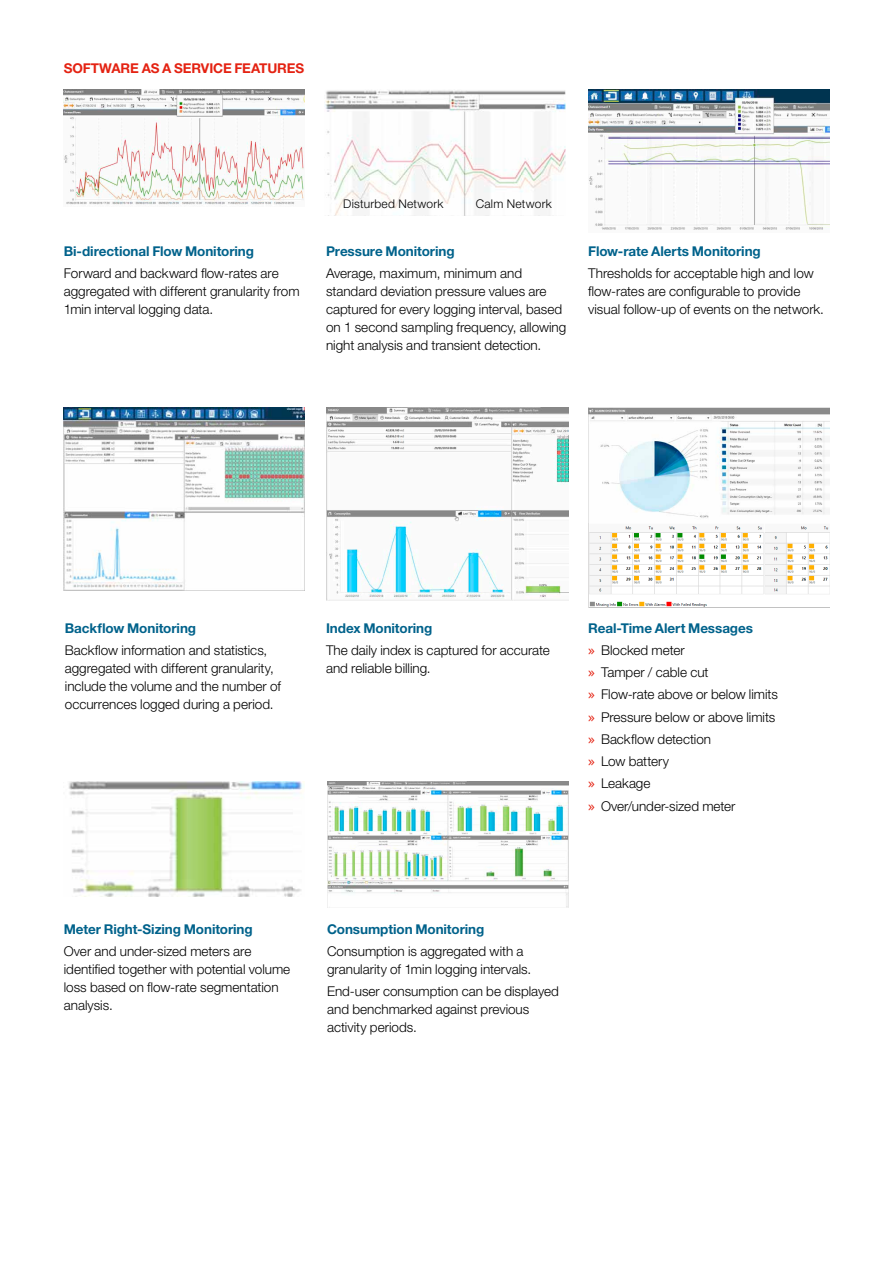
<style>
.page{position:relative;width:893px;height:1263px;background:#fff}
.page>*{position:absolute;margin:0;border:0;box-sizing:border-box;transform-origin:0 0}
.Body_Copy_9_12{font:300 13.5px/18px "Helvetica Neue LT Std";color:#000}
.Section_Subhead{font:700 13.5px "Helvetica Neue LT Std";letter-spacing:-.005em;color:#00628b}
.Section_Title{font:700 13.5px "Helvetica Neue LT Std";letter-spacing:-.01em;color:#e42212}
.t1{font:300 12px "Helvetica Neue LT Std";letter-spacing:.02em;color:#000}
.s1{font-family:"Lucida Grande";font-weight:400;color:#e42212}
</style>
<div class="page">
<img style="left:64px;top:89px;width:241px;height:116px">
<img style="left:325px;top:90px;width:241px;height:125px">
<img style="left:588px;top:408px;width:241px;height:116px">
<img style="left:588px;top:524px;width:241px;height:84px">
<img style="left:64px;top:408px;width:241px;height:183px">
<img style="left:588px;top:89px;width:241px;height:141px">
<img style="left:68px;top:782px;width:236px;height:114px">
<img style="left:327px;top:782px;width:241px;height:125px">
<img style="left:326px;top:408px;width:242px;height:193px">
<p class="Section_Title" style="left:64px;top:60px;width:242px">SOFTWARE AS A SERVICE FEATURES</p>
<p class="Section_Subhead" style="left:64px;top:242px;width:192px">Bi-directional Flow Monitoring</p>
<p class="Body_Copy_9_12" style="left:64px;top:264px;width:237px">Forward and backward flow-rates are aggregated with different granularity from<br>1min interval logging data.</p>
<p class="t1" style="left:343px;top:196px;width:102px">Disturbed Network</p>
<p class="t1" style="left:476px;top:196px;width:77px">Calm Network</p>
<p class="Section_Subhead" style="left:326px;top:242px;width:130px">Pressure Monitoring</p>
<p class="Body_Copy_9_12" style="left:326px;top:264px;width:242px">Average, maximum, minimum and standard deviation pressure values are captured for every logging interval, based on 1 second sampling frequency, allowing night analysis and transient detection.</p>
<p class="Section_Subhead" style="left:588px;top:242px;width:174px">Flow-rate Alerts Monitoring</p>
<p class="Body_Copy_9_12" style="left:588px;top:264px;width:237px">Thresholds for acceptable high and low flow-rates are configurable to provide visual follow-up of events on the network.</p>
<p class="Section_Subhead" style="left:65px;top:619px;width:133px">Backflow Monitoring</p>
<p class="Body_Copy_9_12" style="left:65px;top:641px;width:218px">Backflow information and statistics, aggregated with different granularity, include the volume and the number of occurrences logged during a period.</p>
<p class="Section_Subhead" style="left:326px;top:619px;width:108px">Index Monitoring</p>
<p class="Body_Copy_9_12" style="left:326px;top:641px;width:225px">The daily index is captured for accurate and reliable billing.</p>
<p class="Section_Subhead" style="left:588px;top:619px;width:166px">Real-Time Alert Messages</p>
<p class="Body_Copy_9_12" style="left:588px;top:641px;width:98px"><span class="s1">»</span> Blocked meter</p>
<p class="Body_Copy_9_12" style="left:588px;top:663px;width:122px"><span class="s1">»</span> Tamper / cable cut</p>
<p class="Body_Copy_9_12" style="left:588px;top:685px;width:191px"><span class="s1">»</span> Flow-rate above or below limits</p>
<p class="Body_Copy_9_12" style="left:588px;top:707px;width:189px"><span class="s1">»</span> Pressure below or above limits</p>
<p class="Body_Copy_9_12" style="left:588px;top:730px;width:124px"><span class="s1">»</span> Backflow detection</p>
<p class="Body_Copy_9_12" style="left:588px;top:752px;width:82px"><span class="s1">»</span> Low battery</p>
<p class="Body_Copy_9_12" style="left:588px;top:774px;width:64px"><span class="s1">»</span> Leakage</p>
<p class="Body_Copy_9_12" style="left:588px;top:796px;width:149px"><span class="s1">»</span> Over/under-sized meter</p>
<p class="Section_Subhead" style="left:64px;top:921px;width:190px">Meter Right-Sizing Monitoring</p>
<p class="Body_Copy_9_12" style="left:64px;top:942px;width:228px">Over and under-sized meters are identified together with potential volume loss based on flow-rate segmentation analysis.</p>
<p class="Section_Subhead" style="left:327px;top:921px;width:159px">Consumption Monitoring</p>
<p class="Body_Copy_9_12" style="left:327px;top:942px;width:206px">Consumption is aggregated with a granularity of 1min logging intervals.</p>
<p class="Body_Copy_9_12" style="left:327px;top:982px;width:233px">End-user consumption can be displayed and benchmarked against previous activity periods.</p>
</div>
